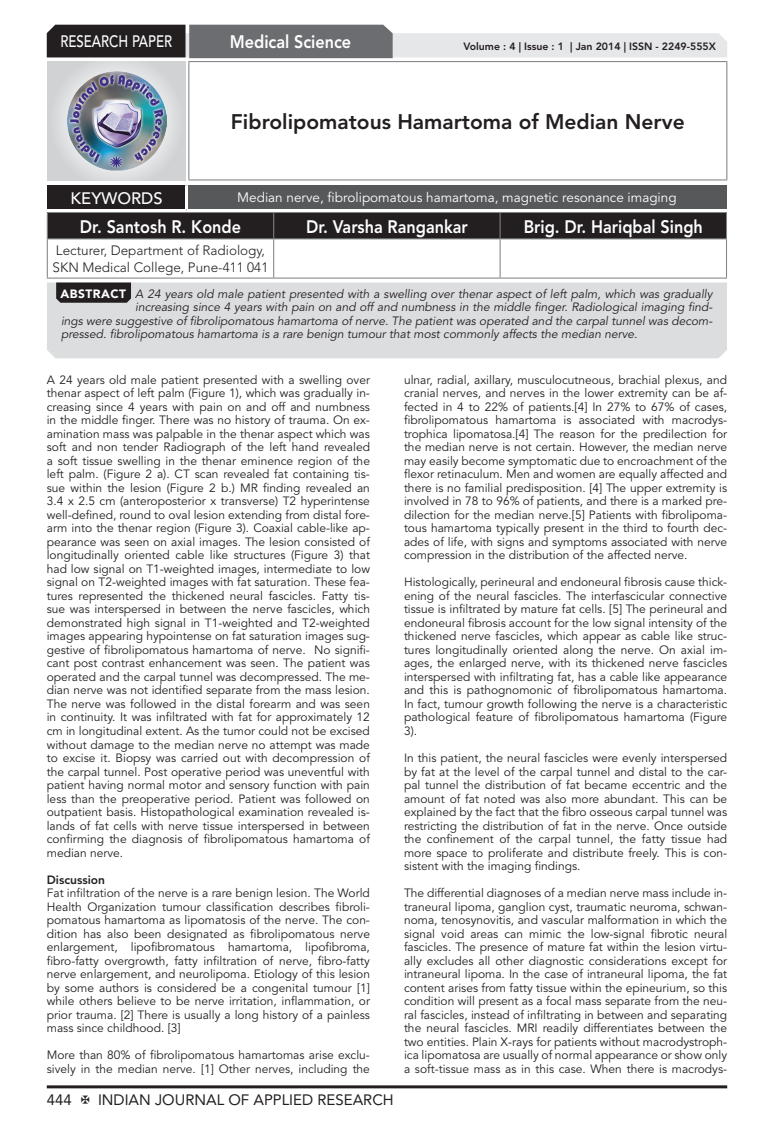
<style>
.page{position:relative;width:774px;height:1136px;background:#fff}
.page>*{position:absolute;margin:0;border:0;box-sizing:border-box;transform-origin:0 0}
.Articles_Head{font:800 21px "Avenir LT Std";color:#231f20}
.Author_Name{font:800 18px "Avenir LT Std";color:#fff;scale:.9 1}
.Subject_Name{font:800 18px "Avenir LT Std";color:#fff;scale:.9 1}
.Address{font:500 16.5px "Avenir LT Std";color:#fff;scale:.8 1}
.Address-2{font:500 16.5px "Avenir LT Std";color:#fff}
.t1{font:15px "Avenir LT Std";color:#231f20}
.Address-3{font:13.5px "Avenir LT Std";color:#fff}
.Address-4{font:300 13.5px/16.2px "Avenir LT Std";color:#231f20}
.Body_Text{font:12px/13.5px "Avenir LT Std";color:#231f20;text-align:justify}
.Body_Text-2{font:italic 12px "Avenir LT Std";color:#231f20}
.Bold{font:800 12px "Avenir LT Std";color:#231f20}
.t2{font:900 12px "Avenir LT Std";letter-spacing:.04em;color:#fff}
.t3{font:800 10.5px "Avenir LT Std";color:#231f20}
</style>
<div class="page">
<hr style="left:47px;top:1085px;width:680px;height:3px;background:#231f20">
<div style="left:48px;top:62px;width:137px;height:118px;background:linear-gradient(to right,#d9dadc,#d8d9db)"></div>
<img style="left:68px;top:71px;width:99px;height:100px">
<svg style="left:47px;top:25px;width:680px;height:33px;background:#9e9e9f"></svg>
<hr style="left:188px;top:61px;width:539px;height:1px;background:#808285">
<hr style="left:188px;top:62px;width:1px;height:117px;background:#808285">
<hr style="left:726px;top:62px;width:1px;height:117px;background:#808285">
<hr style="left:188px;top:179px;width:539px;height:1px;background:#808285">
<div style="left:47px;top:212px;width:680px;height:26px;background:#231f20"></div>
<hr style="left:47px;top:238px;width:227px;height:1px;background:#808285">
<hr style="left:47px;top:239px;width:1px;height:38px;background:#808285">
<hr style="left:274px;top:238px;width:226px;height:1px;background:#808285">
<hr style="left:273px;top:239px;width:1px;height:38px;background:#808285">
<hr style="left:500px;top:238px;width:227px;height:1px;background:#808285">
<hr style="left:499px;top:239px;width:2px;height:38px;background:#808285">
<hr style="left:726px;top:239px;width:1px;height:38px;background:#808285">
<hr style="left:47px;top:277px;width:227px;height:1px;background:#808285">
<hr style="left:274px;top:277px;width:226px;height:1px;background:#808285">
<hr style="left:500px;top:277px;width:227px;height:1px;background:#808285">
<div style="left:47px;top:185px;width:139px;height:25px;background:#231f20"></div>
<div style="left:186px;top:185px;width:541px;height:25px;background:#57585a"></div>
<hr style="left:185px;top:185px;width:3px;height:24px;background:#fff">
<hr style="left:47px;top:209px;width:139px;height:3px;background:#fff">
<hr style="left:186px;top:209px;width:541px;height:3px;background:#fff">
<div style="left:47px;top:282px;width:680px;height:76px;background:#dcdddf"></div>
<svg style="left:56px;top:282px;width:75px;height:21px;background:#2c2829"></svg>
<h3 class="Address" style="left:60px;top:32px;width:141px">RESEARCH PAPER</h3>
<p class="Subject_Name" style="left:230px;top:31px;width:136px">Medical Science</p>
<p class="t3" style="left:463px;top:41px;width:254px">Volume : 4 | Issue : 1 | Jan 2014 | ISSN - 2249-555X</p>
<p class="Articles_Head" style="left:231px;top:109px;width:455px">Fibrolipomatous Hamartoma of Median Nerve</p>
<p class="Address-2" style="left:71px;top:189px;width:94px">KEYWORDS</p>
<p class="Address-3" style="left:237px;top:189px;width:441px">Median nerve, fibrolipomatous hamartoma, magnetic resonance imaging</p>
<p class="Author_Name" style="left:80px;top:215px;width:180px">Dr. Santosh R. Konde</p>
<p class="Author_Name" style="left:306px;top:215px;width:181px">Dr. Varsha Rangankar</p>
<p class="Author_Name" style="left:524px;top:215px;width:201px">Brig. Dr. Hariqbal Singh</p>
<p class="Address-4" style="left:53px;top:243px;width:217px">Lecturer, Department of Radiology,<br>SKN Medical College, Pune-411 041</p>
<p class="t2" style="left:60px;top:286px;width:67px">ABSTRACT</p>
<p class="Body_Text-2" style="left:135px;top:287px;width:579px">A 24 years old male patient presented with a swelling over thenar aspect of left palm, which was gradually</p>
<p class="Body_Text-2" style="left:135px;top:300px;width:579px">increasing since 4 years with pain on and off and numbness in the middle finger. Radiological imaging find-</p>
<p class="Body_Text-2" style="left:61px;top:314px;width:653px">ings were suggestive of fibrolipomatous hamartoma of nerve. The patient was operated and the carpal tunnel was decom-</p>
<p class="Body_Text-2" style="left:61px;top:327px;width:578px">pressed. fibrolipomatous hamartoma is a rare benign tumour that most commonly affects the median nerve.</p>
<p class="Body_Text" style="left:47px;top:373px;width:325px">A 24 years old male patient presented with a swelling over thenar aspect of left palm (Figure 1), which was gradually in&shy;creasing since 4 years with pain on and off and numbness in the middle finger. There was no history of trauma. On ex&shy;amination mass was palpable in the thenar aspect which was soft and non tender Radiograph of the left hand revealed a soft tissue swelling in the thenar eminence region of the left palm. (Figure 2 a). CT scan revealed fat containing tis&shy;sue within the lesion (Figure 2 b.) MR finding revealed an 3.4 x 2.5 cm (anteroposterior x transverse) T2 hyperintense well-defined, round to oval lesion extending from distal fore&shy;arm into the thenar region (Figure 3). Coaxial cable-like ap&shy;pearance was seen on axial images. The lesion consisted of longitudinally oriented cable like structures (Figure 3) that had low signal on T1-weighted images, intermediate to low signal on T2-weighted images with fat saturation. These fea&shy;tures represented the thickened neural fascicles. Fatty tis&shy;sue was interspersed in between the nerve fascicles, which demonstrated high signal in T1-weighted and T2-weighted images appearing hypointense on fat saturation images sug&shy;gestive of fibrolipomatous hamartoma of nerve. No signifi&shy;cant post contrast enhancement was seen. The patient was operated and the carpal tunnel was decompressed. The me&shy;dian nerve was not identified separate from the mass lesion.<br>The nerve was followed in the distal forearm and was seen in continuity. It was infiltrated with fat for approximately 12 cm in longitudinal extent. As the tumor could not be excised without damage to the median nerve no attempt was made to excise it. Biopsy was carried out with decompression of the carpal tunnel. Post operative period was uneventful with patient having normal motor and sensory function with pain less than the preoperative period. Patient was followed on outpatient basis. Histopathological examination revealed is&shy;lands of fat cells with nerve tissue interspersed in between confirming the diagnosis of fibrolipomatous hamartoma of median nerve.</p>
<p class="Bold" style="left:47px;top:872px;width:60px">Discussion</p>
<p class="Body_Text" style="left:47px;top:886px;width:325px">Fat infiltration of the nerve is a rare benign lesion. The World Health Organization tumour classification describes fibroli&shy;pomatous hamartoma as lipomatosis of the nerve. The con&shy;dition has also been designated as fibrolipomatous nerve enlargement, lipofibromatous hamartoma, lipofibroma, fibro-fatty overgrowth, fatty infiltration of nerve, fibro-fatty nerve enlargement, and neurolipoma. Etiology of this lesion by some authors is considered be a congenital tumour [1] while others believe to be nerve irritation, inflammation, or prior trauma. [2] There is usually a long history of a painless mass since childhood. [3]</p>
<p class="Body_Text" style="left:47px;top:1048px;width:325px">More than 80% of fibrolipomatous hamartomas arise exclu&shy;sively in the median nerve. [1] Other nerves, including the</p>
<p class="Body_Text" style="left:404px;top:373px;width:325px">ulnar, radial, axillary, musculocutneous, brachial plexus, and cranial nerves, and nerves in the lower extremity can be af&shy;fected in 4 to 22% of patients.[4] In 27% to 67% of cases, fibrolipomatous hamartoma is associated with macrodys&shy;trophica lipomatosa.[4] The reason for the predilection for the median nerve is not certain. However, the median nerve may easily become symptomatic due to encroachment of the flexor retinaculum. Men and women are equally affected and there is no familial predisposition. [4] The upper extremity is involved in 78 to 96% of patients, and there is a marked pre&shy;dilection for the median nerve.[5] Patients with fibrolipoma&shy;tous hamartoma typically present in the third to fourth dec&shy;ades of life, with signs and symptoms associated with nerve compression in the distribution of the affected nerve.</p>
<p class="Body_Text" style="left:404px;top:575px;width:325px">Histologically, perineural and endoneural fibrosis cause thick&shy;ening of the neural fascicles. The interfascicular connective tissue is infiltrated by mature fat cells. [5] The perineural and endoneural fibrosis account for the low signal intensity of the thickened nerve fascicles, which appear as cable like struc&shy;tures longitudinally oriented along the nerve. On axial im&shy;ages, the enlarged nerve, with its thickened nerve fascicles interspersed with infiltrating fat, has a cable like appearance and this is pathognomonic of fibrolipomatous hamartoma.<br>In fact, tumour growth following the nerve is a characteristic pathological feature of fibrolipomatous hamartoma (Figure 3).</p>
<p class="Body_Text" style="left:404px;top:751px;width:325px">In this patient, the neural fascicles were evenly interspersed by fat at the level of the carpal tunnel and distal to the car&shy;pal tunnel the distribution of fat became eccentric and the amount of fat noted was also more abundant. This can be explained by the fact that the fibro osseous carpal tunnel was restricting the distribution of fat in the nerve. Once outside the confinement of the carpal tunnel, the fatty tissue had more space to proliferate and distribute freely. This is con&shy;sistent with the imaging findings.</p>
<p class="Body_Text" style="left:404px;top:886px;width:325px">The differential diagnoses of a median nerve mass include in&shy;traneural lipoma, ganglion cyst, traumatic neuroma, schwan&shy;noma, tenosynovitis, and vascular malformation in which the signal void areas can mimic the low-signal fibrotic neural fascicles. The presence of mature fat within the lesion virtu&shy;ally excludes all other diagnostic considerations except for intraneural lipoma. In the case of intraneural lipoma, the fat content arises from fatty tissue within the epineurium, so this condition will present as a focal mass separate from the neu&shy;ral fascicles, instead of infiltrating in between and separating the neural fascicles. MRI readily differentiates between the two entities. Plain X-rays for patients without macrodystroph&shy;ica lipomatosa are usually of normal appearance or show only a soft-tissue mass as in this case. When there is macrodys-</p>
<p class="t1" style="left:47px;top:1090px;width:27px">444</p>
<p class="t1" style="left:98px;top:1090px;width:297px">INDIAN JOURNAL OF APPLIED RESEARCH</p>
</div>
